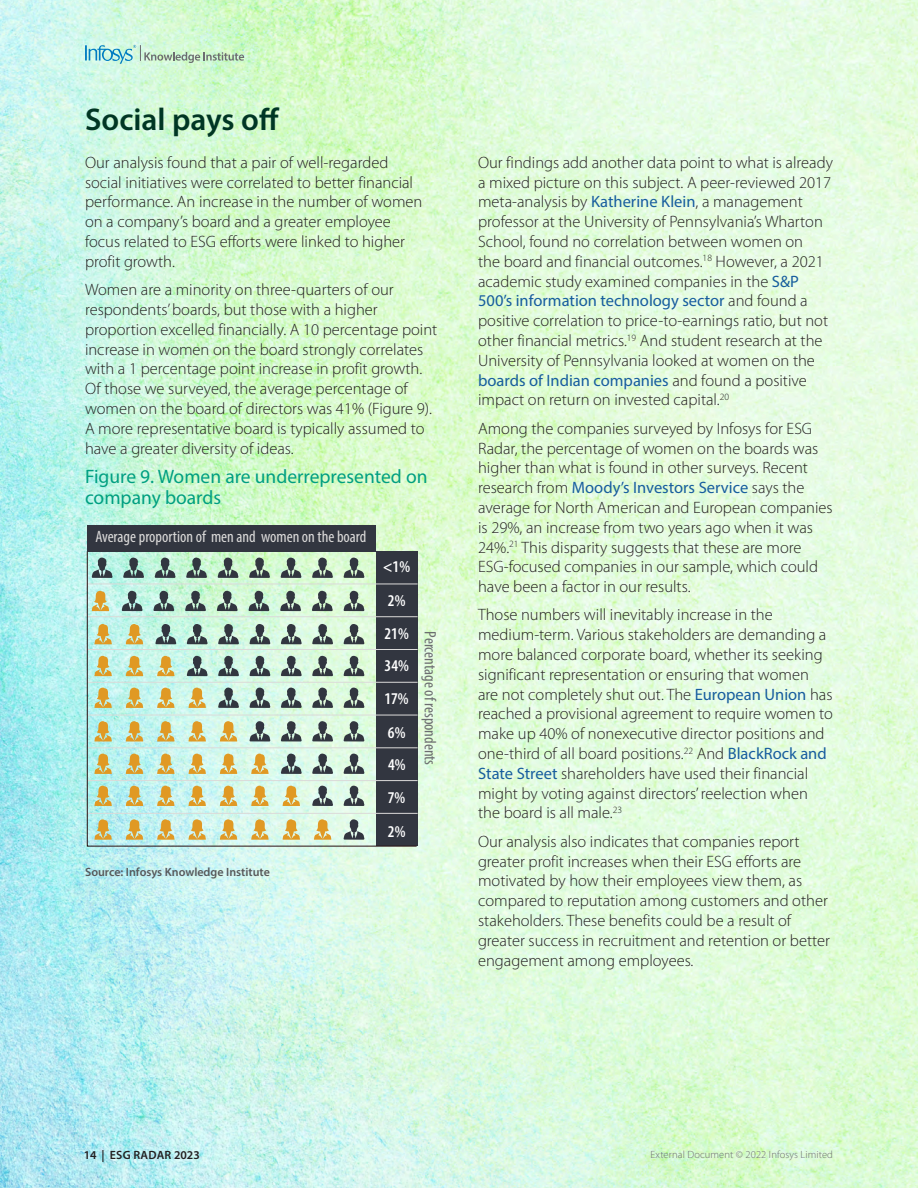
<style>
.page{position:relative;width:918px;height:1188px;background:#fff}
.page>*{position:absolute;margin:0;border:0;box-sizing:border-box;transform-origin:0 0}
.t1{font:600 31.5px "Myriad Pro";color:#003624}
.t2{font:19.5px/21px "Myriad Pro";color:#009f81}
.t3{font:300 16.5px/19.8px "Myriad Pro";color:#231f20}
.t4{font:condensed 16.5px "Myriad Pro";color:#dbdad9}
.t5{font:condensed 16.5px "Myriad Pro";color:#6c6d70}
.t6{font:600 condensed 16.5px/32.8px "Myriad Pro";color:#fff}
.t7{font:600 12px "Myriad Pro";color:#57585a}
.t8{font:600 12px "Myriad Pro";letter-spacing:.01em;color:#231f20}
.t9{font:300 10.5px "Myriad Pro";letter-spacing:.01em;color:#6c6d70}
.s1{font-weight:400;color:#175d9e}
</style>
<div class="page">
<img style="left:0;top:0;width:918px;height:1188px">
<svg style="left:85px;top:45px;width:159px;height:19px;background:#b4ddc9"></svg>
<div style="left:376px;top:551px;width:42px;height:295px;background:#323640"></div>
<hr style="left:87px;top:584px;width:331px;height:1px;background:#dbdad9">
<hr style="left:87px;top:616px;width:331px;height:1px;background:#dbdad9">
<hr style="left:87px;top:649px;width:331px;height:1px;background:#dbdad9">
<hr style="left:87px;top:682px;width:331px;height:1px;background:#dbdad9">
<hr style="left:87px;top:715px;width:331px;height:1px;background:#dbdad9">
<hr style="left:87px;top:747px;width:331px;height:1px;background:#dbdad9">
<hr style="left:87px;top:780px;width:331px;height:1px;background:#dbdad9">
<hr style="left:87px;top:813px;width:331px;height:1px;background:#dbdad9">
<svg style="left:87px;top:550px;width:330px;height:297px;background:#adc4b2"></svg>
<div style="left:87px;top:525px;width:289px;height:26px;background:#323640"></div>
<h1 class="t1" style="left:85px;top:99px;width:196px">Social pays off</h1>
<p class="t3" style="left:85px;top:153px;width:339px">Our analysis found that a pair of well-regarded social initiatives were correlated to better financial performance. An increase in the number of women on a company’s board and a greater employee focus related to ESG efforts were linked to higher profit growth.</p>
<p class="t3" style="left:85px;top:280px;width:354px">Women are a minority on three-quarters of our respondents’ boards, but those with a higher proportion excelled financially. A 10 percentage point increase in women on the board strongly correlates with a 1 percentage point increase in profit growth.<br>Of those we surveyed, the average percentage of women on the board of directors was 41% (Figure 9).<br>A more representative board is typically assumed to have a greater diversity of ideas.</p>
<p class="t2" style="left:85px;top:466px;width:344px">Figure 9. Women are underrepresented on company boards</p>
<p class="t4" style="left:95px;top:527px;width:272px">Average proportion of men and women on the board</p>
<p class="t7" style="left:85px;top:864px;width:186px">Source: Infosys Knowledge Institute</p>
<p class="t6" style="left:383px;top:550px;width:29px">&lt;1%<br>2%<br>21%<br>34%<br>17%</p>
<p class="t6" style="left:388px;top:715px;width:19px">6%</p>
<p class="t6" style="left:388px;top:748px;width:19px">4%</p>
<p class="t6" style="left:388px;top:780px;width:19px;line-height:34px">7%<br>2%</p>
<p class="t5" style="left:440px;top:631px;width:135px;rotate:90deg">Percentage of respondents</p>
<p class="t3" style="left:478px;top:153px;width:356px">Our findings add another data point to what is already a mixed picture on this subject. A peer-reviewed 2017 meta-analysis by <span class="s1">Katherine Klein</span>, a management professor at the University of Pennsylvania’s Wharton School, found no correlation between women on<br>the board and financial outcomes.<sup>18</sup> However, a 2021 academic study examined companies in the <span class="s1">S&amp;P 500’s information technology sector</span> and found a positive correlation to price-to-earnings ratio, but not other financial metrics.<sup>19</sup> And student research at the University of Pennsylvania looked at women on the <span class="s1">boards of Indian companies</span> and found a positive impact on return on invested capital.<sup>20</sup></p>
<p class="t3" style="left:478px;top:419px;width:356px">Among the companies surveyed by Infosys for ESG Radar, the percentage of women on the boards was higher than what is found in other surveys. Recent research from <span class="s1">Moody’s Investors Service</span> says the average for North American and European companies is 29%, an increase from two years ago when it was 24%.<sup>21</sup> This disparity suggests that these are more ESG-focused companies in our sample, which could have been a factor in our results.</p>
<p class="t3" style="left:478px;top:605px;width:356px">Those numbers will inevitably increase in the medium-term. Various stakeholders are demanding a more balanced corporate board, whether its seeking significant representation or ensuring that women are not completely shut out. The <span class="s1">European Union</span> has reached a provisional agreement to require women to make up 40% of nonexecutive director positions and one-third of all board positions.<sup>22</sup> And <span class="s1">BlackRock and State Street</span> shareholders have used their financial might by voting against directors’ reelection when the board is all male.<sup>23</sup></p>
<p class="t3" style="left:478px;top:832px;width:353px">Our analysis also indicates that companies report greater profit increases when their ESG efforts are motivated by how their employees view them, as compared to reputation among customers and other stakeholders. These benefits could be a result of greater success in recruitment and retention or better engagement among employees.</p>
<p class="t8" style="left:84px;top:1147px;width:117px">14 | ESG RADAR 2023</p>
<p class="t9" style="left:651px;top:1148px;width:184px">External Document © 2022 Infosys Limited</p>
</div>
